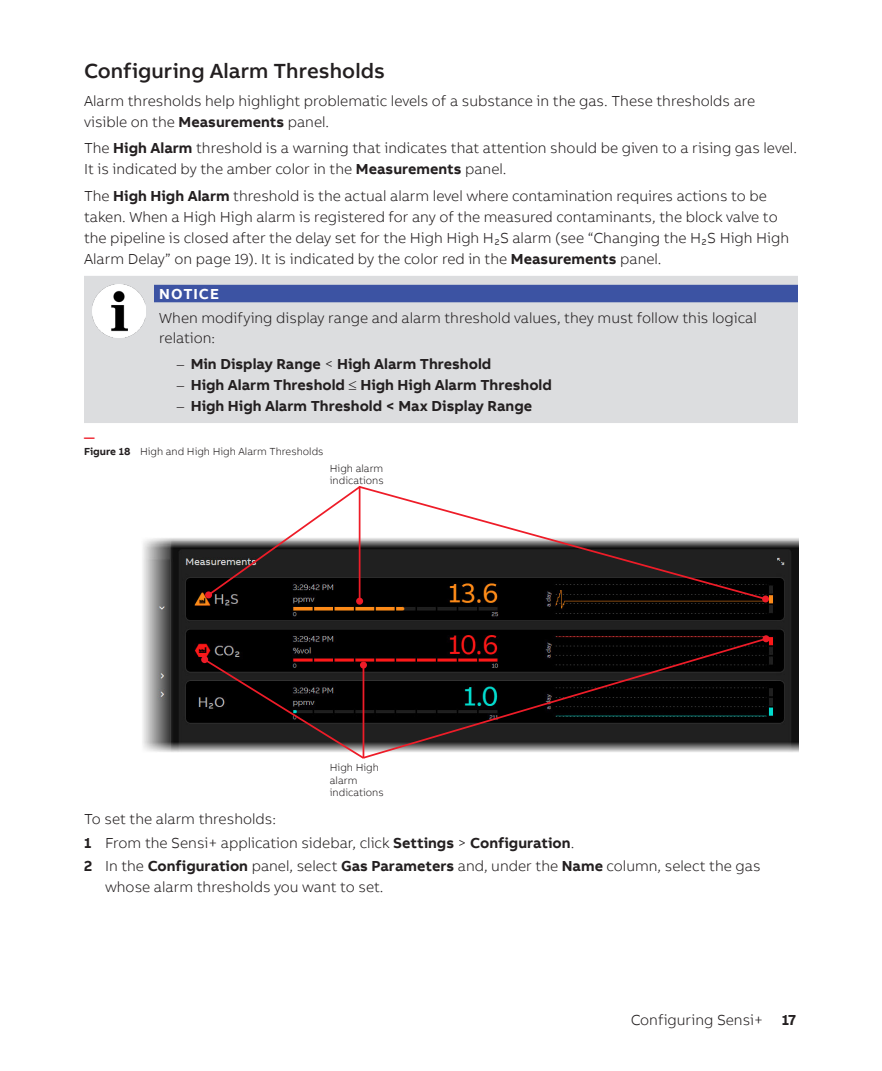
<style>
.page{position:relative;width:882px;height:1071px;background:#fff}
.page>*{position:absolute;margin:0;border:0;box-sizing:border-box;transform-origin:0 0}
.heading_2{font:500 21px "AB Bvoice";letter-spacing:.005em;color:#231f20}
.body_text{font:300 14.88px/21px "AB Bvoice";color:#231f20}
.t1{font:700 14.88px "AB Bvoice";color:#231f20}
.warning_text{font:300 14.88px/19.2px "AB Bvoice";color:#231f20}
.procedure_intro{font:300 14.88px "AB Bvoice";color:#231f20}
.warning_type_-_NOTIC{font:700 14.88px "AB Bvoice";letter-spacing:.06em;color:#fff}
.figure_call-out{font:300 10.5px/12.2px "AB Bvoice";color:#231f20}
.figure_dash{font:700 10.5px "AB Bvoice";color:#ee1c28}
.s1{font-weight:700}
.s2{font-weight:300}
</style>
<div class="page">
<div style="left:84px;top:276px;width:714px;height:147px;background:#dcdddf"></div>
<img style="left:93px;top:285px;width:52px;height:52px">
<div style="left:154px;top:285px;width:644px;height:17px;background:#3c53a3"></div>
<img style="left:142px;top:538px;width:656px;height:214px">
<svg style="left:202px;top:657px;width:160px;height:101px;background:#2f2828"></svg>
<div style="left:201px;top:656px;width:7px;height:7px;background:#ee1c28;border-radius:50%"></div>
<svg style="left:362px;top:637px;width:406px;height:122px;background:#292424"></svg>
<div style="left:763px;top:635px;width:7px;height:7px;background:#ee1c28;border-radius:50%"></div>
<svg style="left:206px;top:488px;width:151px;height:109px"></svg>
<div style="left:205px;top:591px;width:7px;height:7px;background:#ee1c28;border-radius:50%"></div>
<div style="left:356px;top:598px;width:7px;height:7px;background:#ee1c28;border-radius:50%"></div>
<svg style="left:357px;top:486px;width:411px;height:115px"></svg>
<div style="left:762px;top:595px;width:7px;height:7px;background:#ee1c28;border-radius:50%"></div>
<p class="heading_2" style="left:84px;top:58px;width:302px">Configuring Alarm Thresholds</p>
<p class="body_text" style="left:84px;top:91px;width:673px">Alarm thresholds help highlight problematic levels of a substance in the gas. These thresholds are visible on the <span class="s1">Measurements</span> panel.</p>
<p class="body_text" style="left:84px;top:138px;width:715px">The <span class="s1">High Alarm</span> threshold is a warning that indicates that attention should be given to a rising gas level.<br>It is indicated by the amber color in the <span class="s1">Measurements</span> panel.</p>
<p class="body_text" style="left:84px;top:185px;width:707px">The <span class="s1">High High Alarm</span> threshold is the actual alarm level where contamination requires actions to be taken. When a High High alarm is registered for any of the measured contaminants, the block valve to the pipeline is closed after the delay set for the High High H2S alarm (see “Changing the H₂S High High Alarm Delay” on page 19). It is indicated by the color red in the <span class="s1">Measurements</span> panel.</p>
<p class="warning_type_-_NOTIC" style="left:159px;top:284px;width:61px">NOTICE</p>
<p class="warning_text" style="left:159px;top:309px;width:599px">When modifying display range and alarm threshold values, they must follow this logical relation:</p>
<p class="t1" style="left:177px;top:354px;width:316px"><span class="s2">–</span> Min Display Range <span class="s2">&lt;</span> High Alarm Threshold</p>
<p class="t1" style="left:177px;top:375px;width:377px"><span class="s2">–</span> High Alarm Threshold ≤ High High Alarm Threshold</p>
<p class="t1" style="left:177px;top:396px;width:357px"><span class="s2">–</span> High High Alarm Threshold &lt; Max Display Range</p>
<p class="figure_dash" style="left:84px;top:431px;width:12px">—</p>
<p class="figure_call-out" style="left:84px;top:445px;width:241px"><span class="s1">Figure 18</span> High and High High Alarm Thresholds</p>
<p class="figure_call-out" style="left:330px;top:463px;width:55px">High alarm indications</p>
<p class="figure_call-out" style="left:330px;top:762px;width:55px">High High alarm indications</p>
<p class="procedure_intro" style="left:84px;top:810px;width:194px">To set the alarm thresholds:</p>
<p class="body_text" style="left:84px;top:832px;width:492px"><span class="s1">1</span> From the Sensi+ application sidebar, click <span class="s1">Settings</span> &gt; <span class="s1">Configuration</span>.</p>
<p class="body_text" style="left:105px;top:856px;width:657px;text-indent:-21px"><span class="s1">2</span> In the <span class="s1">Configuration</span> panel, select <span class="s1">Gas Parameters</span> and, under the <span class="s1">Name</span> column, select the gas whose alarm thresholds you want to set.</p>
<p class="body_text" style="left:631px;top:1010px;width:134px">Configuring Sensi+</p>
<p class="t1" style="left:782px;top:1011px;width:16px">17</p>
</div>
